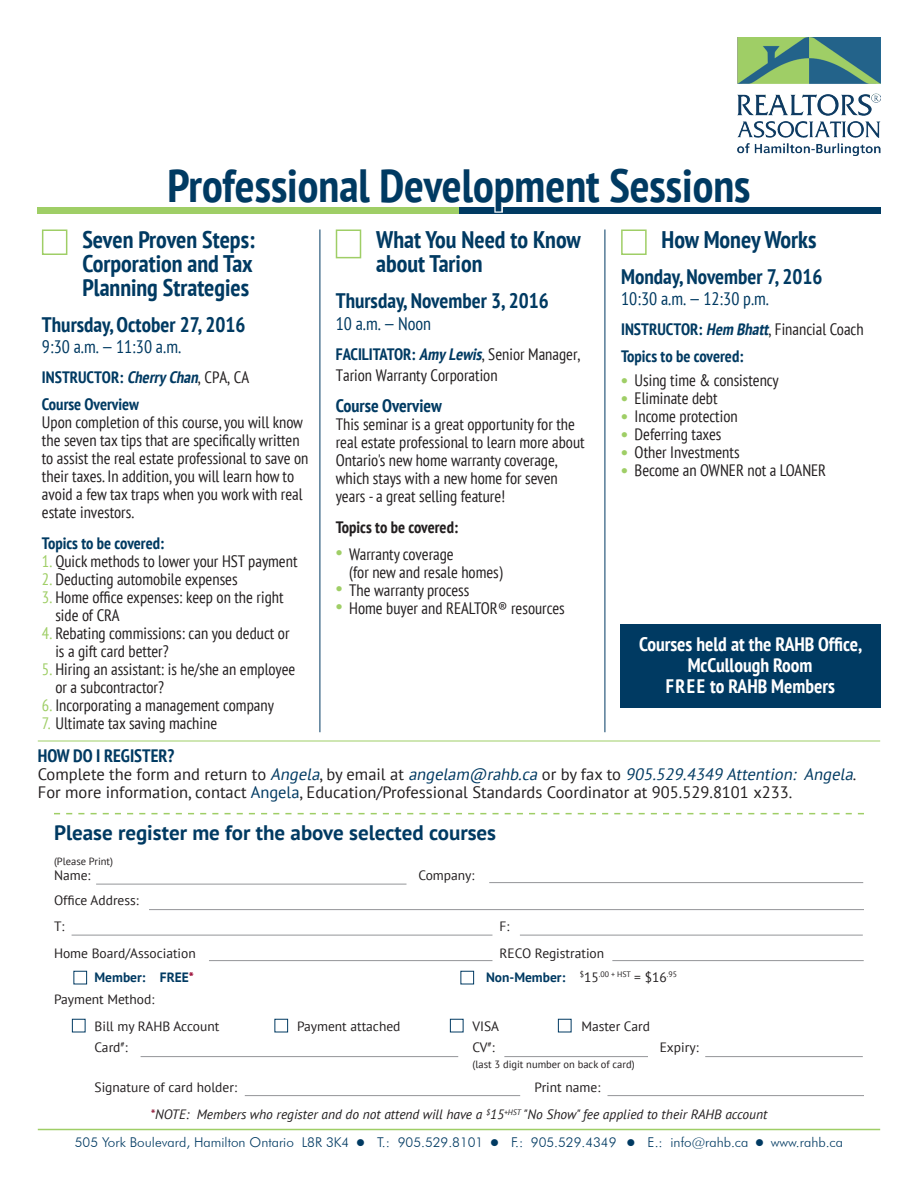
<style>
.page{position:relative;width:918px;height:1188px;background:#fff}
.page>*{position:absolute;margin:0;border:0;box-sizing:border-box;transform-origin:0 0}
.t1{font:700 condensed 46.5px "PT Sans";color:#003a62}
.t2{font:700 condensed 24px/24px "PT Sans";color:#003a62;text-align:justify}
.t3{font:700 condensed 21px "PT Sans";color:#003a62}
.t4{font:700 21px "PT Sans";color:#003a62}
.t5{font:700 condensed 19.5px "PT Sans";color:#fff}
.t6{font:condensed 18px "PT Sans";color:#003a62}
.t7{font:700 condensed 18px "PT Sans";color:#003a62}
.t8{font:condensed 16.5px/18px "PT Sans";color:#231f20}
.t9{font:16.5px/18px "PT Sans";color:#231f20}
.t10{font:700 condensed 16.5px/27px "PT Sans";color:#003a62}
.t11{font:700 condensed 16.5px "PT Sans";color:#231f20}
.t12{font:13.5px/25.5px "PT Sans";color:#231f20}
.t13{font:300 13.5px "Futura BT";color:#003a62}
.t14{font:italic 13.5px "PT Sans";color:#231f20}
.t15{font:700 13.5px "PT Sans";color:#003a62}
.t16{font:10.5px "PT Sans";color:#231f20}
.s1{font-style:italic}
.s2{font-weight:400;color:#231f20}
.s3{color:#9fce66}
.s4{font-weight:700;color:#003a62}
.s5{font-weight:700;font-style:italic;color:#003a62}
.s6{font-style:italic;color:#003a62}
.s7{color:#003a62}
.s8{color:#98012d}
.s9{color:#820123}
</style>
<div class="page">
<div style="left:38px;top:207px;width:421px;height:7px;background:#9fce66"></div>
<div style="left:459px;top:207px;width:421px;height:7px;background:#003a62"></div>
<hr style="left:96px;top:884px;width:310px;height:1px;background:#939598">
<img style="left:738px;top:38px;width:142px;height:117px">
<hr style="left:38px;top:1129px;width:842px;height:1px;background:#9fce66">
<svg style="left:54px;top:813px;width:810px;height:1px"></svg>
<hr style="left:489px;top:882px;width:374px;height:1px;background:#939598">
<hr style="left:149px;top:909px;width:715px;height:1px;background:#939598">
<hr style="left:72px;top:935px;width:420px;height:1px;background:#939598">
<hr style="left:520px;top:935px;width:343px;height:1px;background:#939598">
<hr style="left:209px;top:960px;width:283px;height:1px;background:#939598">
<div style="left:73px;top:971px;width:14px;height:13px;background:#fff;border:1px solid #003a62"></div>
<div style="left:460px;top:971px;width:14px;height:13px;background:#fff;border:1px solid #003a62"></div>
<div style="left:72px;top:1019px;width:13px;height:13px;background:#fff;border:1px solid #003a62"></div>
<div style="left:274px;top:1019px;width:14px;height:13px;background:#fff;border:1px solid #003a62"></div>
<div style="left:450px;top:1019px;width:14px;height:13px;background:#fff;border:1px solid #003a62"></div>
<div style="left:558px;top:1019px;width:14px;height:13px;background:#fff;border:1px solid #003a62"></div>
<hr style="left:141px;top:1056px;width:317px;height:1px;background:#939598">
<hr style="left:705px;top:1056px;width:158px;height:1px;background:#939598">
<hr style="left:504px;top:1056px;width:144px;height:1px;background:#939598">
<hr style="left:245px;top:1095px;width:275px;height:1px;background:#939598">
<hr style="left:612px;top:960px;width:252px;height:1px;background:#939598">
<hr style="left:38px;top:741px;width:842px;height:1px;background:#9fce66">
<div style="left:621px;top:230px;width:26px;height:25px;border:2px solid #9fce66"></div>
<hr style="left:608px;top:1095px;width:256px;height:1px;background:#939598">
<div style="left:42px;top:230px;width:25px;height:25px;border:2px solid #9fce66"></div>
<div style="left:336px;top:230px;width:25px;height:28px;border:2px solid #9fce66"></div>
<div style="left:620px;top:624px;width:260px;height:83px;background:#003a62"></div>
<hr style="left:320px;top:230px;width:1px;height:502px;background:#003a62">
<hr style="left:605px;top:230px;width:1px;height:502px;background:#003a62">
<h1 class="t1" style="left:167px;top:155px;width:585px">Professional Development Sessions</h1>
<h2 class="t2" style="left:82px;top:227px;width:174px">Seven Proven Steps:<br>Corporation and Tax Planning Strategies</h2>
<p class="t3" style="left:42px;top:311px;width:205px">Thursday, October 27, 2016</p>
<p class="t6" style="left:42px;top:335px;width:141px">9:30 a.m. — 11:30 a.m.</p>
<p class="t10" style="left:42px;top:363px;width:209px">INSTRUCTOR: <span class="s1">Cherry Chan</span><span class="s2">, CPA, CA<br></span>Course Overview</p>
<p class="t8" style="left:42px;top:413px;width:268px">Upon completion of this course, you will know the seven tax tips that are specifically written to assist the real estate professional to save on their taxes. In addition, you will learn how to avoid a few tax traps when you work with real estate investors.</p>
<p class="t10" style="left:42px;top:530px;width:124px">Topics to be covered:</p>
<p class="t8" style="left:42px;top:552px;width:257px"><span class="s3">1.</span> Quick methods to lower your HST payment</p>
<p class="t8" style="left:42px;top:570px;width:197px"><span class="s3">2.</span> Deducting automobile expenses</p>
<p class="t8" style="left:55px;top:588px;width:230px;text-indent:-13px"><span class="s3">3.</span> Home office expenses: keep on the right side of CRA</p>
<p class="t8" style="left:55px;top:624px;width:236px;text-indent:-13px"><span class="s3">4.</span> Rebating commissions: can you deduct or is a gift card better?</p>
<p class="t8" style="left:55px;top:660px;width:241px;text-indent:-13px"><span class="s3">5.</span> Hiring an assistant: is he/she an employee or a subcontractor?</p>
<p class="t8" style="left:42px;top:696px;width:233px"><span class="s3">6.</span> Incorporating a management company</p>
<p class="t8" style="left:42px;top:714px;width:177px"><span class="s3">7.</span> Ultimate tax saving machine</p>
<h2 class="t2" style="left:376px;top:227px;width:206px">What You Need to Know about Tarion</h2>
<p class="t3" style="left:336px;top:287px;width:215px">Thursday, November 3, 2016</p>
<p class="t6" style="left:336px;top:312px;width:97px">10 a.m. — Noon</p>
<p class="t8" style="left:336px;top:343px;width:246px;line-height:21.6px"><span class="s4">FACILITATOR:</span> <span class="s5">Amy Lewis</span>, Senior Manager,<br>Tarion Warranty Corporation</p>
<p class="t7" style="left:336px;top:394px;width:108px">Course Overview</p>
<p class="t8" style="left:336px;top:415px;width:251px">This seminar is a great opportunity for the real estate professional to learn more about Ontario's new home warranty coverage, which stays with a new home for seven years - a great selling feature!</p>
<p class="t11" style="left:336px;top:517px;width:124px">Topics to be covered:</p>
<p class="t8" style="left:349px;top:545px;width:155px;text-indent:-14px"><sup>●</sup> Warranty coverage<br>(for new and resale homes)</p>
<p class="t8" style="left:336px;top:581px;width:135px"><sup>●</sup> The warranty process</p>
<p class="t8" style="left:336px;top:599px;width:231px"><sup>●</sup> Home buyer and REALTOR® resources</p>
<h2 class="t2" style="left:662px;top:227px;width:156px">How Money Works</h2>
<p class="t3" style="left:621px;top:263px;width:203px">Monday, November 7, 2016</p>
<p class="t6" style="left:621px;top:287px;width:150px">10:30 a.m. — 12:30 p.m.</p>
<p class="t10" style="left:621px;top:315px;width:244px">INSTRUCTOR: <span class="s1">Hem Bhatt</span><span class="s2">, Financial Coach<br></span>Topics to be covered:</p>
<p class="t8" style="left:621px;top:371px;width:159px"><span class="s3">●</span> Using time &amp; consistency</p>
<p class="t8" style="left:621px;top:389px;width:98px"><span class="s3">●</span> Eliminate debt</p>
<p class="t8" style="left:621px;top:407px;width:118px"><span class="s3">●</span> Income protection</p>
<p class="t8" style="left:621px;top:425px;width:102px"><span class="s3">●</span> Deferring taxes</p>
<p class="t8" style="left:621px;top:443px;width:120px"><span class="s3">●</span> Other Investments</p>
<p class="t8" style="left:621px;top:461px;width:207px"><span class="s3">●</span> Become an OWNER not a LOANER</p>
<p class="t5" style="left:639px;top:631px;width:225px">Courses held at the RAHB Office,</p>
<p class="t5" style="left:688px;top:652px;width:126px">McCullough Room</p>
<p class="t5" style="left:666px;top:673px;width:21px">Free</p>
<p class="t5" style="left:710px;top:673px;width:126px">to RAHB Members</p>
<p class="t7" style="left:38px;top:744px;width:138px">HOW DO I REGISTER?</p>
<p class="t9" style="left:38px;top:765px;width:820px">Co m p lete t h e fo r m a n d ret u r n to <span class="s6">Angela</span>, by e m a i l a t <span class="s6">angelam@rahb.ca</span> o r by fa x to <span class="s6">905.529.4349 Attention: Angela</span>.<br>For more information, contact <span class="s7">Angela</span>, Education/Professional Standards Coordinator at 905.529.8101 x233.</p>
<p class="t4" style="left:54px;top:819px;width:444px">Please register me for the above selected courses</p>
<p class="t16" style="left:54px;top:855px;width:61px">(Please Print)</p>
<p class="t12" style="left:54px;top:862px;width:38px">Name:</p>
<p class="t12" style="left:418px;top:862px;width:58px">Company:</p>
<p class="t12" style="left:54px;top:888px;width:86px">Office Address:<br>T:</p>
<p class="t12" style="left:500px;top:913px;width:11px">F:</p>
<p class="t12" style="left:54px;top:940px;width:143px">Home Board/Association</p>
<p class="t12" style="left:500px;top:940px;width:106px">RECO Registration</p>
<p class="t15" style="left:94px;top:968px;width:101px">Member: FREE<span class="s8">*</span></p>
<p class="t15" style="left:486px;top:968px;width:193px">Non-Member: <sup>$</sup><span class="s2">15</span><sup>.00</sup> <sup>+</sup> <sup>HST</sup> <span class="s2">= $16</span><sup>.95</sup></p>
<p class="t12" style="left:94px;top:985px;width:126px;line-height:27px;text-indent:-40px">Payment Method:<br>Bill my RAHB Account</p>
<p class="t12" style="left:297px;top:1013px;width:105px">Payment attached</p>
<p class="t12" style="left:472px;top:1013px;width:28px">VISA</p>
<p class="t12" style="left:581px;top:1013px;width:70px">Master Card</p>
<p class="t12" style="left:94px;top:1034px;width:35px">Card<sup>#</sup>:</p>
<p class="t12" style="left:472px;top:1034px;width:24px">CV<sup>#</sup>:</p>
<p class="t12" style="left:660px;top:1034px;width:40px">Expiry:</p>
<p class="t16" style="left:472px;top:1058px;width:164px">(last 3 digit number on back of card)</p>
<p class="t12" style="left:94px;top:1074px;width:144px">Signature of card holder:</p>
<p class="t12" style="left:535px;top:1074px;width:67px">Print name:</p>
<p class="t14" style="left:151px;top:1106px;width:618px"><span class="s9">*</span>NOTE: Members who register and do not attend will have a <sup>$</sup>15<sup>+HST</sup> "No Show" fee applied to their RAHB account</p>
<p class="t13" style="left:75px;top:1134px;width:770px">505 York Boulevard, Hamilton Ontario L8R 3K4 ● T.: 905.529.8101 ● F.: 905.529.4349 ● E.: info@rahb.ca ● www.rahb.ca</p>
</div>
